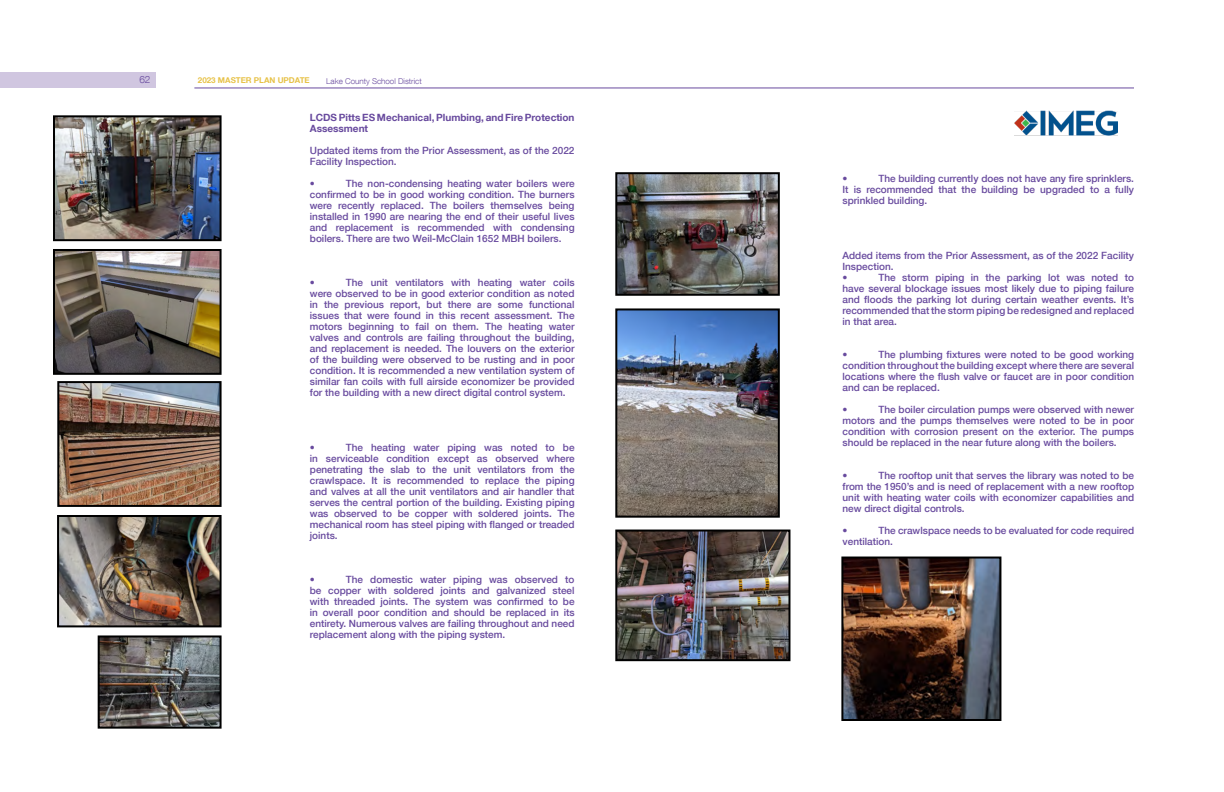
<style>
.page{position:relative;width:1224px;height:792px;background:#fff}
.page>*{position:absolute;margin:0;border:0;box-sizing:border-box;transform-origin:0 0}
.t1{font:500 10px/11px "Helvetica Neue LT Com";color:#684a9e;text-align:justify}
.t2{font:700 10px/11px "Helvetica Neue LT Com";color:#684a9e}
.t3{font:300 10px "Helvetica Neue LT Com";color:#684a9e}
.t4{font:300 8px "Helvetica Neue LT Com";color:#684a9e}
.t5{font:700 8px "Helvetica Neue LT Com";color:#e7c248}
</style>
<div class="page">
<div style="left:0;top:72px;width:156px;height:16px;background:#d0c6e0"></div>
<hr style="left:194px;top:87px;width:940px;height:1px;background:#684a9e">
<img style="left:1014px;top:110px;width:104px;height:26px">
<img style="left:56px;top:118px;width:163px;height:120px">
<div style="left:53px;top:115px;width:169px;height:126px;border:2px solid #000"></div>
<img style="left:56px;top:252px;width:163px;height:120px">
<div style="left:53px;top:249px;width:169px;height:126px;border:2px solid #000"></div>
<img style="left:60px;top:384px;width:159px;height:120px">
<div style="left:57px;top:381px;width:165px;height:126px;border:2px solid #000"></div>
<img style="left:60px;top:518px;width:159px;height:106px">
<div style="left:57px;top:515px;width:165px;height:112px;border:2px solid #000"></div>
<img style="left:101px;top:638px;width:118px;height:88px">
<div style="left:98px;top:635px;width:124px;height:94px;border:2px solid #000"></div>
<img style="left:618px;top:175px;width:159px;height:118px">
<div style="left:615px;top:172px;width:165px;height:124px;border:2px solid #000"></div>
<img style="left:618px;top:311px;width:159px;height:204px">
<div style="left:615px;top:308px;width:165px;height:210px;border:2px solid #000"></div>
<img style="left:618px;top:533px;width:169px;height:125px">
<div style="left:615px;top:530px;width:175px;height:131px;border:2px solid #000"></div>
<img style="left:844px;top:560px;width:154px;height:158px">
<div style="left:841px;top:557px;width:160px;height:164px;border:2px solid #000"></div>
<p class="t3" style="left:139px;top:74px;width:13px">62</p>
<p class="t5" style="left:198px;top:75px;width:113px">2023 MASTER PLAN UPDATE</p>
<p class="t4" style="left:326px;top:76px;width:97px">Lake County School District</p>
<p class="t2" style="left:310px;top:111px;width:266px">LCDS Pitts ES Mechanical, Plumbing, and Fire Protection<br>Assessment</p>
<p class="t1" style="left:310px;top:144px;width:266px">Updated items from the Prior Assessment, as of the 2022<br>Facility Inspection.</p>
<p class="t1" style="left:310px;top:177px;width:6px">•</p>
<p class="t1" style="left:310px;top:177px;width:266px;text-indent:36px">The non-condensing heating water boilers were confirmed to be in good working condition. The burners were recently replaced. The boilers themselves being installed in 1990 are nearing the end of their useful lives and replacement is recommended with condensing boilers. There are two Weil-McClain 1652 MBH boilers.</p>
<p class="t1" style="left:310px;top:276px;width:6px">•</p>
<p class="t1" style="left:310px;top:276px;width:266px;text-indent:36px">The unit ventilators with heating water coils were observed to be in good exterior condition as noted in the previous report, but there are some functional issues that were found in this recent assessment. The motors beginning to fail on them. The heating water valves and controls are failing throughout the building, and replacement is needed. The louvers on the exterior of the building were observed to be rusting and in poor condition. It is recommended a new ventilation system of similar fan coils with full airside economizer be provided for the building with a new direct digital control system.</p>
<p class="t1" style="left:310px;top:441px;width:266px;text-indent:36px">The heating water piping was noted to be in serviceable condition except as observed where penetrating the slab to the unit ventilators from the crawlspace. It is recommended to replace the piping and valves at all the unit ventilators and air handler that serves the central portion of the building. Existing piping was observed to be copper with soldered joints. The mechanical room has steel piping with flanged or treaded joints.</p>
<p class="t1" style="left:310px;top:573px;width:6px">•</p>
<p class="t1" style="left:310px;top:441px;width:6px">•</p>
<p class="t1" style="left:310px;top:573px;width:266px;text-indent:36px">The domestic water piping was observed to be copper with soldered joints and galvanized steel with threaded joints. The system was confirmed to be in overall poor condition and should be replaced in its entirety. Numerous valves are failing throughout and need replacement along with the piping system.</p>
<p class="t1" style="left:842px;top:173px;width:293px;text-indent:36px">The building currently does not have any fire sprinklers.<br>It is recommended that the building be upgraded to a fully sprinkled building.</p>
<p class="t1" style="left:842px;top:173px;width:6px">•</p>
<p class="t1" style="left:842px;top:250px;width:293px;text-align:left">Added items from the Prior Assessment, as of the 2022 Facility<br>Inspection.<br>•</p>
<p class="t1" style="left:842px;top:272px;width:293px;text-indent:36px">The storm piping in the parking lot was noted to have several blockage issues most likely due to piping failure and floods the parking lot during certain weather events. It’s recommended that the storm piping be redesigned and replaced in that area.</p>
<p class="t1" style="left:843px;top:349px;width:6px">•</p>
<p class="t1" style="left:843px;top:349px;width:293px;text-indent:36px">The plumbing fixtures were noted to be good working condition throughout the building except where there are several locations where the flush valve or faucet are in poor condition and can be replaced.</p>
<p class="t1" style="left:843px;top:404px;width:6px">•</p>
<p class="t1" style="left:843px;top:404px;width:293px;text-indent:36px">The boiler circulation pumps were observed with newer motors and the pumps themselves were noted to be in poor condition with corrosion present on the exterior. The pumps should be replaced in the near future along with the boilers.</p>
<p class="t1" style="left:843px;top:470px;width:6px">•</p>
<p class="t1" style="left:843px;top:470px;width:293px;text-indent:36px">The rooftop unit that serves the library was noted to be from the 1950’s and is need of replacement with a new rooftop unit with heating water coils with economizer capabilities and new direct digital controls.</p>
<p class="t1" style="left:843px;top:525px;width:6px">•</p>
<p class="t1" style="left:843px;top:525px;width:293px;text-indent:36px">The crawlspace needs to be evaluated for code required ventilation.</p>
</div>
